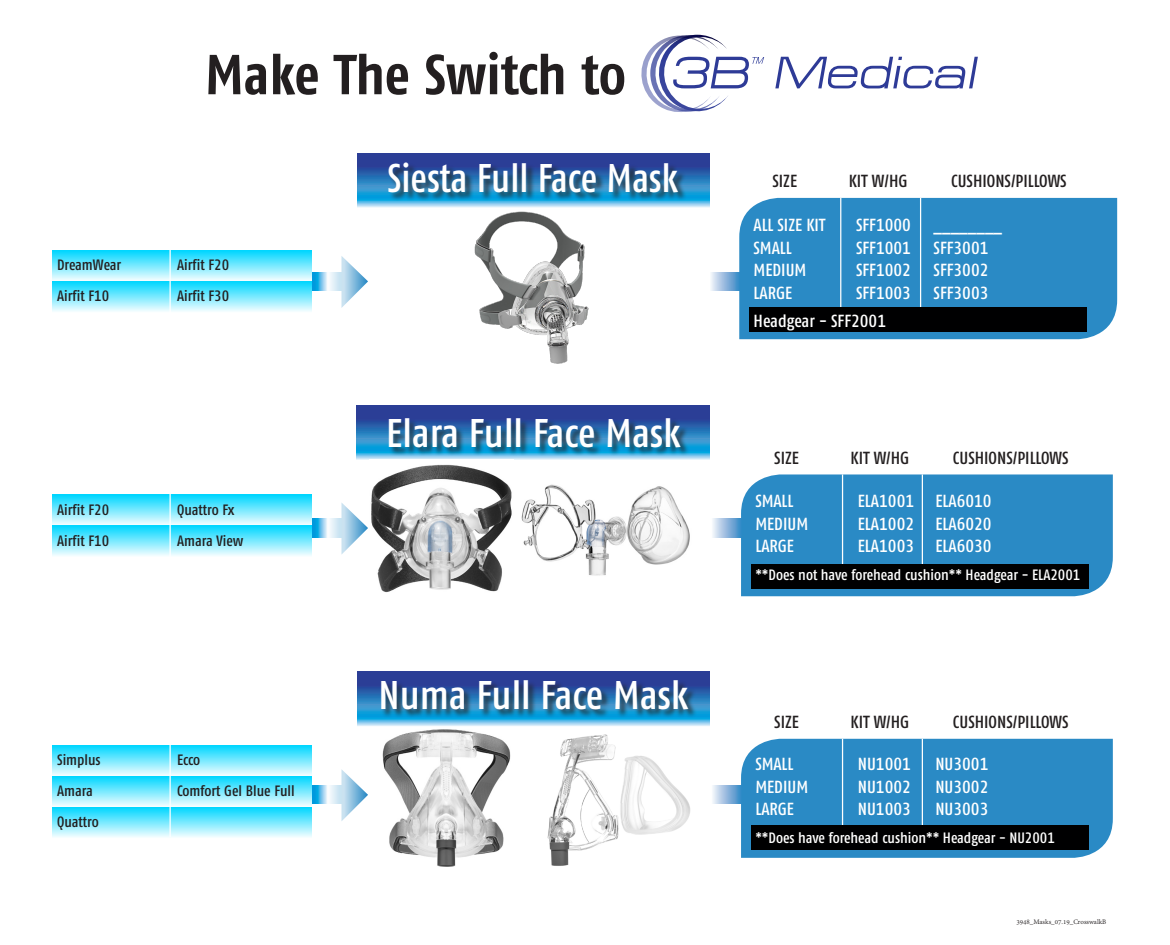
<style>
.page{position:relative;width:1170px;height:945px;background:#fff}
.page>*{position:absolute;margin:0;border:0;box-sizing:border-box;transform-origin:0 0}
.t1{font:700 56.25px "Fago Co";letter-spacing:-.01em;color:#231f20}
.SUBHEADS{font:500 40px "Fago Co Tf";letter-spacing:-.005em;color:#fff}
.SUBHEADS-2{font:500 40px "Fago Co Tf";letter-spacing:-.005em;color:#fff;scale:.95 1}
.in_blue_box{font:500 17.5px "Fago Co Tf";color:#fff}
.Paragraph_Style_1{font:500 17.5px "Fago Co Tf";color:#231f20}
.Paragraph_Style_1-2{font:500 15px "Fago Co Tf";color:#231f20}
.in_blue_box-2{font:500 15px "Fago Co Tf";color:#fff}
.t2{font:7.5px "Adobe Devanagari";color:#231f20}
</style>
<div class="page">
<div style="left:741px;top:474px;width:372px;height:122px;background:#2a8ac5"></div>
<div style="left:711px;top:519px;width:30px;height:18px;background:linear-gradient(to right,#fbf6fb,#408bc7)"></div>
<hr style="left:842px;top:474px;width:1px;height:102px;background:#fff">
<hr style="left:922px;top:474px;width:1px;height:102px;background:#fff">
<div style="left:751px;top:564px;width:337px;height:25px;background:#000001"></div>
<div style="left:741px;top:739px;width:372px;height:119px;background:#2a8ac5"></div>
<div style="left:711px;top:786px;width:30px;height:18px;background:linear-gradient(to right,#fbf6fb,#408bc7)"></div>
<hr style="left:842px;top:739px;width:1px;height:101px;background:#fff">
<hr style="left:922px;top:739px;width:1px;height:101px;background:#fff">
<div style="left:751px;top:826px;width:337px;height:24px;background:#000001"></div>
<svg style="left:357px;top:672px;width:353px;height:54px;background:#4780c0"></svg>
<svg style="left:357px;top:405px;width:353px;height:55px;background:#4169b0"></svg>
<div style="left:389px;top:418px;width:301px;height:38px;background:#231f20;opacity:.75"></div>
<div style="left:381px;top:680px;width:316px;height:38px;background:#231f20;opacity:.75"></div>
<img style="left:521px;top:484px;width:169px;height:92px">
<img style="left:369px;top:459px;width:145px;height:134px">
<img style="left:547px;top:734px;width:143px;height:132px">
<img style="left:382px;top:729px;width:129px;height:138px">
<svg style="left:311px;top:519px;width:31px;height:18px"></svg>
<svg style="left:342px;top:503px;width:26px;height:51px"></svg>
<svg style="left:52px;top:495px;width:259px;height:31px;background:#75e8ff"></svg>
<svg style="left:52px;top:526px;width:259px;height:30px;background:#7ae9ff"></svg>
<svg style="left:311px;top:786px;width:31px;height:18px"></svg>
<svg style="left:342px;top:770px;width:26px;height:51px"></svg>
<div style="left:52px;top:746px;width:259px;height:30px;background:linear-gradient(to bottom,#06d7ff,#ecfcff)"></div>
<svg style="left:52px;top:776px;width:259px;height:30px;background:#75e8ff"></svg>
<svg style="left:52px;top:807px;width:259px;height:30px;background:#76e9ff"></svg>
<svg style="left:641px;top:34px;width:123px;height:78px"></svg>
<svg style="left:775px;top:57px;width:203px;height:31px"></svg>
<div style="left:739px;top:198px;width:378px;height:141px;background:#2a8ac5"></div>
<div style="left:709px;top:272px;width:30px;height:19px;background:linear-gradient(to right,#fcf7fc,#428bc8)"></div>
<hr style="left:840px;top:198px;width:1px;height:134px;background:#fff">
<hr style="left:920px;top:198px;width:1px;height:134px;background:#fff">
<div style="left:749px;top:307px;width:338px;height:25px;background:#000001"></div>
<svg style="left:311px;top:272px;width:31px;height:19px"></svg>
<svg style="left:342px;top:256px;width:26px;height:51px"></svg>
<svg style="left:52px;top:251px;width:259px;height:31px;background:#78e9ff"></svg>
<div style="left:52px;top:282px;width:259px;height:30px;background:linear-gradient(to bottom,#06d7ff,#ecfcff)"></div>
<svg style="left:357px;top:153px;width:353px;height:55px;background:#406cb3"></svg>
<div style="left:388px;top:163px;width:299px;height:39px;background:#231f20;opacity:.75"></div>
<img style="left:444px;top:196px;width:154px;height:168px">
<hr style="left:170px;top:12px;width:1px;height:825px;background:#fff">
<p class="t1" style="left:205px;top:42px;width:422px">Make The Switch to</p>
<p class="Paragraph_Style_1-2" style="left:57px;top:256px;width:66px">DreamWear</p>
<p class="Paragraph_Style_1-2" style="left:177px;top:256px;width:54px">Airfit F20</p>
<p class="Paragraph_Style_1-2" style="left:57px;top:287px;width:54px">Airfit F10</p>
<p class="Paragraph_Style_1-2" style="left:177px;top:287px;width:54px">Airfit F30</p>
<p class="Paragraph_Style_1-2" style="left:57px;top:501px;width:54px">Airfit F20</p>
<p class="Paragraph_Style_1-2" style="left:177px;top:501px;width:59px">Quattro Fx</p>
<p class="Paragraph_Style_1-2" style="left:57px;top:532px;width:54px">Airfit F10</p>
<p class="Paragraph_Style_1-2" style="left:177px;top:532px;width:68px">Amara View</p>
<p class="Paragraph_Style_1-2" style="left:57px;top:751px;width:45px">Simplus</p>
<p class="Paragraph_Style_1-2" style="left:177px;top:751px;width:25px">Ecco</p>
<p class="Paragraph_Style_1-2" style="left:57px;top:782px;width:37px">Amara</p>
<p class="Paragraph_Style_1-2" style="left:177px;top:782px;width:119px">Comfort Gel Blue Full</p>
<p class="Paragraph_Style_1-2" style="left:57px;top:813px;width:43px">Quattro</p>
<p class="SUBHEADS-2" style="left:387px;top:155px;width:308px">Siesta Full Face Mask</p>
<p class="SUBHEADS" style="left:386px;top:410px;width:296px">Elara Full Face Mask</p>
<p class="SUBHEADS" style="left:378px;top:672px;width:312px">Numa Full Face Mask</p>
<p class="Paragraph_Style_1" style="left:772px;top:171px;width:26px">SIZE</p>
<p class="Paragraph_Style_1" style="left:849px;top:171px;width:60px">KIT W/HG</p>
<p class="Paragraph_Style_1" style="left:951px;top:171px;width:117px">CUSHIONS/PILLOWS</p>
<p class="in_blue_box" style="left:754px;top:215px;width:73px">ALL SIZE KIT</p>
<p class="in_blue_box" style="left:856px;top:215px;width:56px">SFF1000</p>
<p class="in_blue_box" style="left:934px;top:215px;width:70px">________</p>
<p class="in_blue_box" style="left:754px;top:238px;width:40px">SMALL</p>
<p class="in_blue_box" style="left:856px;top:238px;width:56px">SFF1001</p>
<p class="in_blue_box" style="left:934px;top:238px;width:56px">SFF3001</p>
<p class="in_blue_box" style="left:754px;top:260px;width:54px">MEDIUM</p>
<p class="in_blue_box" style="left:856px;top:260px;width:56px">SFF1002</p>
<p class="in_blue_box" style="left:934px;top:260px;width:56px">SFF3002</p>
<p class="in_blue_box" style="left:754px;top:283px;width:40px">LARGE</p>
<p class="in_blue_box" style="left:856px;top:283px;width:56px">SFF1003</p>
<p class="in_blue_box" style="left:934px;top:283px;width:56px">SFF3003</p>
<p class="in_blue_box" style="left:754px;top:311px;width:134px">Headgear - SFF2001</p>
<p class="Paragraph_Style_1" style="left:774px;top:448px;width:26px">SIZE</p>
<p class="Paragraph_Style_1" style="left:850px;top:448px;width:60px">KIT W/HG</p>
<p class="Paragraph_Style_1" style="left:953px;top:448px;width:117px">CUSHIONS/PILLOWS</p>
<p class="in_blue_box" style="left:755px;top:491px;width:40px">SMALL</p>
<p class="in_blue_box" style="left:858px;top:491px;width:135px">ELA1001 ELA6010</p>
<p class="in_blue_box" style="left:755px;top:513px;width:54px">MEDIUM</p>
<p class="in_blue_box" style="left:858px;top:513px;width:135px">ELA1002 ELA6020</p>
<p class="in_blue_box" style="left:755px;top:536px;width:40px">LARGE</p>
<p class="in_blue_box" style="left:858px;top:536px;width:135px">ELA1003 ELA6030</p>
<p class="in_blue_box-2" style="left:755px;top:566px;width:327px">**Does not have forehead cushion** Headgear - ELA2001</p>
<p class="Paragraph_Style_1" style="left:774px;top:712px;width:26px">SIZE</p>
<p class="Paragraph_Style_1" style="left:850px;top:712px;width:60px">KIT W/HG</p>
<p class="Paragraph_Style_1" style="left:953px;top:712px;width:117px">CUSHIONS/PILLOWS</p>
<p class="in_blue_box" style="left:755px;top:754px;width:40px">SMALL</p>
<p class="in_blue_box" style="left:858px;top:754px;width:55px">NU1001</p>
<p class="in_blue_box" style="left:935px;top:754px;width:55px">NU3001</p>
<p class="in_blue_box" style="left:755px;top:776px;width:54px">MEDIUM</p>
<p class="in_blue_box" style="left:858px;top:776px;width:55px">NU1002</p>
<p class="in_blue_box" style="left:935px;top:776px;width:55px">NU3002</p>
<p class="in_blue_box" style="left:755px;top:799px;width:40px">LARGE</p>
<p class="in_blue_box" style="left:858px;top:799px;width:55px">NU1003</p>
<p class="in_blue_box" style="left:935px;top:799px;width:55px">NU3003</p>
<p class="in_blue_box-2" style="left:755px;top:829px;width:301px">**Does have forehead cushion** Headgear - NU2001</p>
<p class="t2" style="left:1016px;top:918px;width:91px">3948_Masks_07.19_CrosswalkB</p>
</div>
